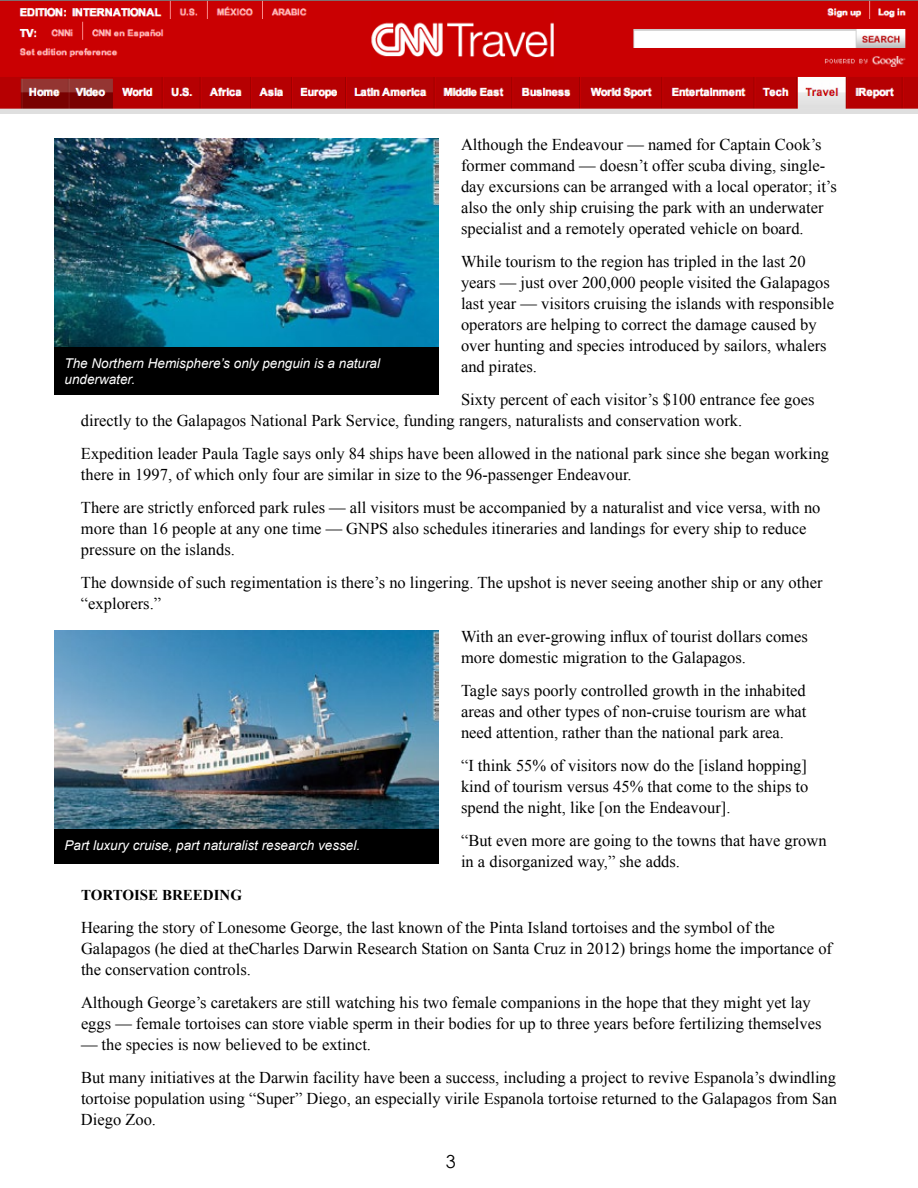
<style>
.page{position:relative;width:918px;height:1188px;background:#fff}
.page>*{position:absolute;margin:0;border:0;box-sizing:border-box;transform-origin:0 0}
.t1{font:18px "Century Gothic";color:#000}
.t2{font:16.5px/21px "Times New Roman";color:#000}
.t3{font:700 15px "Times New Roman";color:#000}
.t4{font:italic 13.5px/16.5px "Arial";color:#fff}
</style>
<div class="page">
<img style="left:0;top:0;width:918px;height:113px">
<img style="left:54px;top:139px;width:385px;height:208px">
<div style="left:54px;top:347px;width:385px;height:48px;background:#000"></div>
<img style="left:54px;top:630px;width:385px;height:200px">
<div style="left:54px;top:830px;width:385px;height:34px;background:#000"></div>
<p class="t2" style="left:461px;top:134px;width:377px">Although the Endeavour — named for Captain Cook’s former command — doesn’t offer scuba diving, single&shy;day excursions can be arranged with a local operator; it’s also the only ship cruising the park with an underwater specialist and a remotely operated vehicle on board.</p>
<p class="t2" style="left:461px;top:251px;width:375px">While tourism to the region has tripled in the last 20 years — just over 200,000 people visited the Galapagos last year — visitors cruising the islands with responsible operators are helping to correct the damage caused by over hunting and species introduced by sailors, whalers and pirates.</p>
<p class="t2" style="left:81px;top:389px;width:735px;text-indent:380px">Sixty percent of each visitor’s $100 entrance fee goes directly to the Galapagos National Park Service, funding rangers, naturalists and conservation work.</p>
<p class="t2" style="left:81px;top:443px;width:750px">Expedition leader Paula Tagle says only 84 ships have been allowed in the national park since she began working there in 1997, of which only four are similar in size to the 96-passenger Endeavour.</p>
<p class="t2" style="left:81px;top:497px;width:741px">There are strictly enforced park rules — all visitors must be accompanied by a naturalist and vice versa, with no more than 16 people at any one time — GNPS also schedules itineraries and landings for every ship to reduce pressure on the islands.</p>
<p class="t2" style="left:81px;top:572px;width:743px">The downside of such regimentation is there’s no lingering. The upshot is never seeing another ship or any other “explorers.”</p>
<p class="t2" style="left:461px;top:626px;width:348px">With an ever-growing influx of tourist dollars comes more domestic migration to the Galapagos.</p>
<p class="t2" style="left:461px;top:680px;width:347px;text-align:justify">Tagle says poorly controlled growth in the inhabited areas and other types of non-cruise tourism are what need attention, rather than the national park area.</p>
<p class="t2" style="left:461px;top:755px;width:349px;text-align:justify">“I think 55% of visitors now do the [island hopping] kind of tourism versus 45% that come to the ships to spend the night, like [on the Endeavour].</p>
<p class="t2" style="left:461px;top:830px;width:367px">“But even more are going to the towns that have grown in a disorganized way,” she adds.</p>
<p class="t3" style="left:81px;top:885px;width:21px">TORTOIS</p>
<p class="t3" style="left:148px;top:885px;width:76px">E BREEDING</p>
<p class="t2" style="left:81px;top:917px;width:753px">Hearing the story of Lonesome George, the last known of the Pinta Island tortoises and the symbol of the<br>Galapagos (he died at theCharles Darwin Research Station on Santa Cruz in 2012) brings home the importance of the conservation controls.</p>
<p class="t2" style="left:81px;top:992px;width:742px">Although George’s caretakers are still watching his two female companions in the hope that they might yet lay eggs — female tortoises can store viable sperm in their bodies for up to three years before fertilizing themselves</p>
<p class="t2" style="left:81px;top:1028px;width:757px;line-height:33px">— the species is now believed to be extinct.<br>But many initiatives at the Darwin facility have been a success, including a project to revive Espanola’s dwindling</p>
<p class="t2" style="left:81px;top:1088px;width:758px">tortoise population using “Super” Diego, an especially virile Espanola tortoise returned to the Galapagos from San<br>Diego Zoo.</p>
<p class="t4" style="left:64px;top:355px;width:317px">The Northern Hemisphere’s only penguin is a natural underwater.</p>
<p class="t4" style="left:64px;top:837px;width:297px">Part luxury cruise, part naturalist research vessel.</p>
<p class="t1" style="left:446px;top:1149px;width:11px">3</p>
</div>
